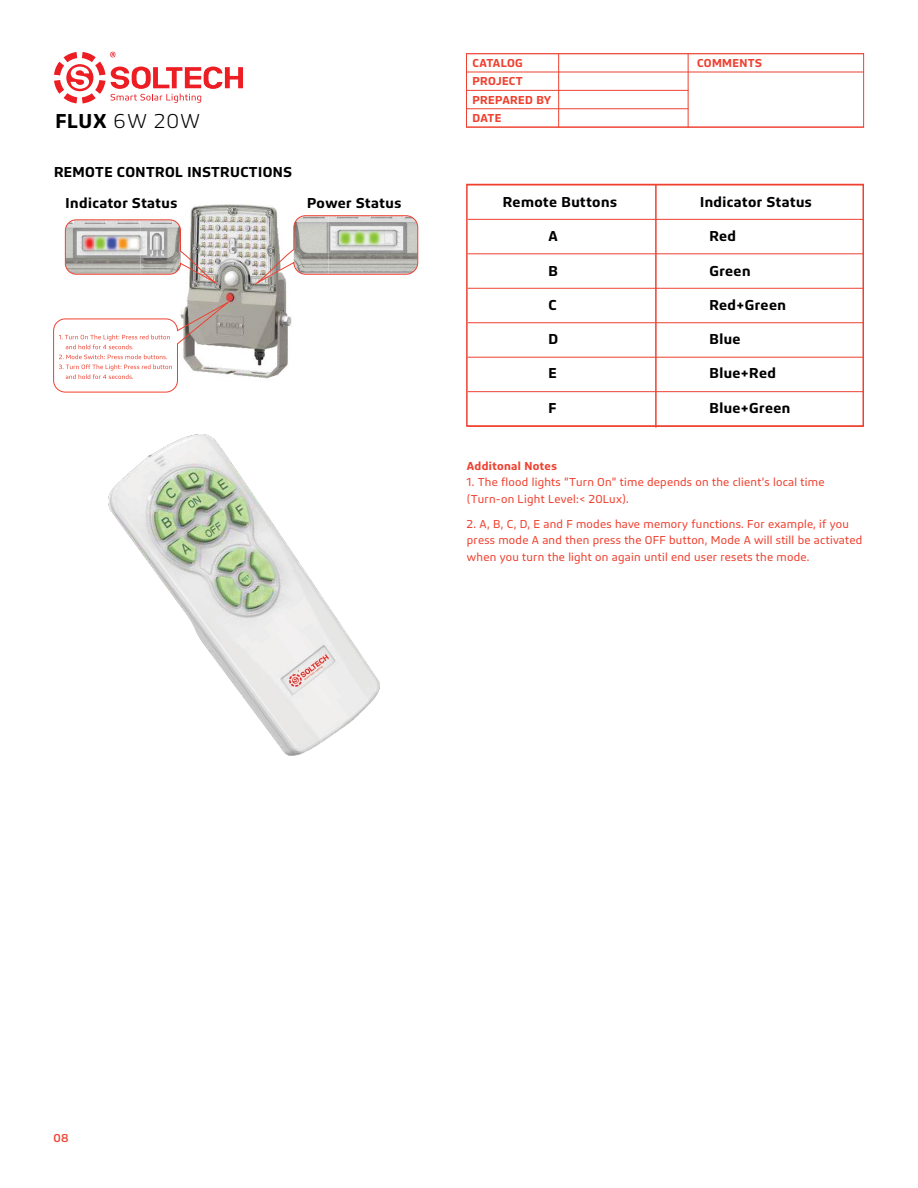
<style>
.page{position:relative;width:918px;height:1188px;background:#fff}
.page>*{position:absolute;margin:0;border:0;box-sizing:border-box;transform-origin:0 0}
.t1{font:300 21px "Bega";color:#000}
.t2{font:600 15px "Bega";letter-spacing:.03em;color:#000}
.t3{font:12px/16.5px "Bega";letter-spacing:.02em;color:#ef4130}
.t4{font:600 12px/18.8px "Bega";letter-spacing:.03em;color:#ef4130}
.t5{font:500 12px "Bega";color:#ef4130}
.s1{font-weight:600}
</style>
<div class="page">
<svg style="left:54px;top:52px;width:189px;height:51px"></svg>
<div style="left:466px;top:53px;width:398px;height:75px;background:#fff;border:1px solid #ef4130"></div>
<hr style="left:466px;top:90px;width:222px;height:1px;background:#ef4130">
<hr style="left:466px;top:72px;width:222px;height:1px;background:#ef4130">
<hr style="left:688px;top:72px;width:176px;height:1px;background:#ef4130">
<hr style="left:466px;top:108px;width:222px;height:1px;background:#ef4130">
<hr style="left:466px;top:127px;width:398px;height:1px;background:#ef4130">
<hr style="left:558px;top:54px;width:1px;height:73px;background:#ef4130">
<hr style="left:688px;top:54px;width:1px;height:73px;background:#ef4130">
<div style="left:466px;top:184px;width:398px;height:243px;border:2px solid #ef4130"></div>
<hr style="left:468px;top:253px;width:396px;height:1px;background:#ef4130">
<hr style="left:468px;top:219px;width:396px;height:1px;background:#ef4130">
<hr style="left:468px;top:184px;width:396px;height:1px;background:#ef4130">
<hr style="left:468px;top:426px;width:396px;height:1px;background:#ef4130">
<hr style="left:468px;top:288px;width:396px;height:1px;background:#ef4130">
<hr style="left:468px;top:322px;width:396px;height:1px;background:#ef4130">
<hr style="left:468px;top:357px;width:396px;height:1px;background:#ef4130">
<hr style="left:468px;top:391px;width:396px;height:1px;background:#ef4130">
<hr style="left:655px;top:184px;width:2px;height:244px;background:#ef4130">
<img style="left:190px;top:204px;width:88px;height:11px">
<svg style="left:53px;top:215px;width:365px;height:178px"></svg>
<svg style="left:59px;top:335px;width:113px;height:44px"></svg>
<img style="left:109px;top:435px;width:270px;height:321px">
<h1 class="t1" style="left:56px;top:109px;width:146px"><span class="s1">FLUX</span> 6W 20W</h1>
<p class="t2" style="left:54px;top:163px;width:239px">REMOTE CONTROL INSTRUCTIONS</p>
<p class="t4" style="left:472px;top:54px;width:52px">CATALOG</p>
<p class="t4" style="left:697px;top:54px;width:66px">COMMENTS</p>
<p class="t4" style="left:472px;top:71px;width:80px">PROJECT<br>PREPARED BY<br>DATE</p>
<p class="t2" style="left:66px;top:194px;width:113px">Indicator Status</p>
<p class="t2" style="left:307px;top:194px;width:96px">Power Status</p>
<p class="t2" style="left:700px;top:194px;width:113px">Indicator Status</p>
<p class="t2" style="left:503px;top:194px;width:116px">Remote Buttons</p>
<p class="t2" style="left:549px;top:227px;width:11px">A</p>
<p class="t2" style="left:710px;top:227px;width:28px">Red</p>
<p class="t2" style="left:549px;top:263px;width:11px">B</p>
<p class="t2" style="left:710px;top:263px;width:43px">Green</p>
<p class="t2" style="left:549px;top:296px;width:10px">C</p>
<p class="t2" style="left:710px;top:296px;width:78px">Red+Green</p>
<p class="t2" style="left:549px;top:330px;width:11px">D</p>
<p class="t2" style="left:710px;top:330px;width:33px">Blue</p>
<p class="t2" style="left:549px;top:365px;width:10px">E</p>
<p class="t2" style="left:710px;top:365px;width:68px">Blue+Red</p>
<p class="t2" style="left:549px;top:399px;width:9px">F</p>
<p class="t2" style="left:710px;top:399px;width:82px">Blue+Green</p>
<p class="t5" style="left:53px;top:1131px;width:17px">08</p>
<p class="t4" style="left:467px;top:457px;width:92px">Additonal Notes</p>
<p class="t3" style="left:467px;top:474px;width:359px">1. The flood lights “Turn On” time depends on the client’s local time (Turn-on Light Level:&lt; 20Lux).</p>
<p class="t3" style="left:467px;top:515px;width:397px">2. A, B, C, D, E and F modes have memory functions. For example, if you press mode A and then press the OFF button, Mode A will still be activated when you turn the light on again until end user resets the mode.</p>
</div>
